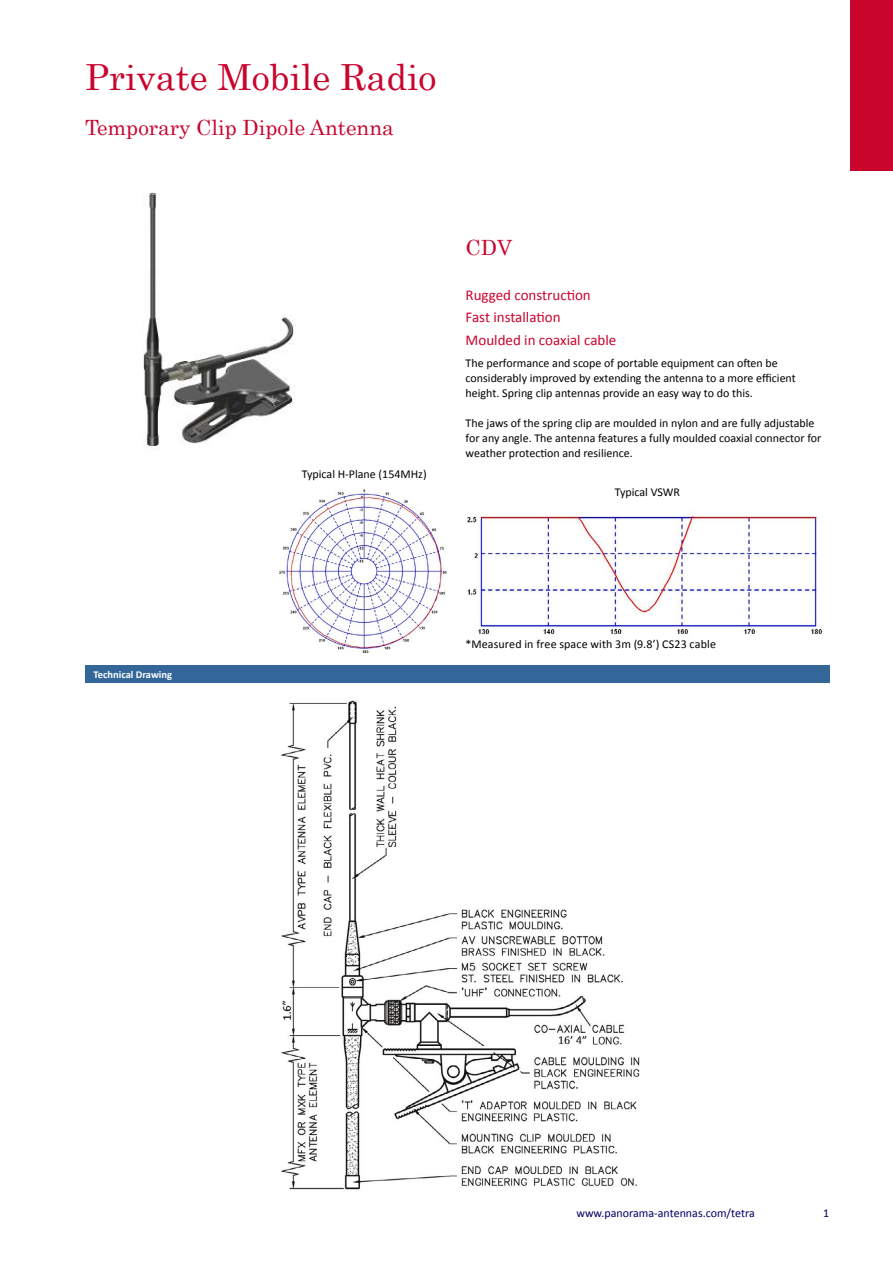
<style>
.page{position:relative;width:893px;height:1263px;background:#fff}
.page>*{position:absolute;margin:0;border:0;box-sizing:border-box;transform-origin:0 0}
.t1{font:36px "Century";color:#c9042d}
.t2{font:21px "Century";color:#c9042d}
.t3{font:15px/22.5px "Calibri";color:#c9042d}
.t4{font:12px/15px "Calibri";color:#000}
.t5{font:12px "Calibri";color:#006}
.t6{font:700 10.5px "Calibri";color:#fff}
</style>
<div class="page">
<div style="left:850px;top:0;width:43px;height:170px;background:#c9042d"></div>
<div style="left:85px;top:665px;width:744px;height:17px;background:#369"></div>
<img style="left:280px;top:489px;width:167px;height:165px">
<img style="left:468px;top:514px;width:355px;height:121px">
<img style="left:143px;top:192px;width:152px;height:256px">
<img style="left:281px;top:700px;width:359px;height:490px">
<h1 class="t1" style="left:85px;top:47px;width:353px">Private Mobile Radio</h1>
<h2 class="t2" style="left:85px;top:110px;width:310px">Temporary Clip Dipole Antenna</h2>
<p class="t4" style="left:302px;top:467px;width:126px">Typical H-Plane (154MHz)</p>
<h2 class="t2" style="left:466px;top:230px;width:48px">CDV</h2>
<p class="t3" style="left:466px;top:284px;width:152px">Rugged construction<br>Fast installation<br>Moulded in coaxial cable</p>
<p class="t4" style="left:466px;top:356px;width:332px">The performance and scope of portable equipment can often be considerably improved by extending the antenna to a more efficient height. Spring clip antennas provide an easy way to do this.</p>
<p class="t4" style="left:466px;top:416px;width:357px">The jaws of the spring clip are moulded in nylon and are fully adjustable for any angle. The antenna features a fully moulded coaxial connector for weather protection and resilience.</p>
<p class="t4" style="left:615px;top:484px;width:67px">Typical VSWR</p>
<p class="t6" style="left:94px;top:668px;width:80px">Technical Drawing</p>
<p class="t4" style="left:466px;top:637px;width:252px">*Measured in free space with 3m (9.8’) CS23 cable</p>
<p class="t5" style="left:576px;top:1205px;width:180px">www.panorama-antennas.com/tetra</p>
<p class="t5" style="left:823px;top:1205px;width:8px">1</p>
</div>
